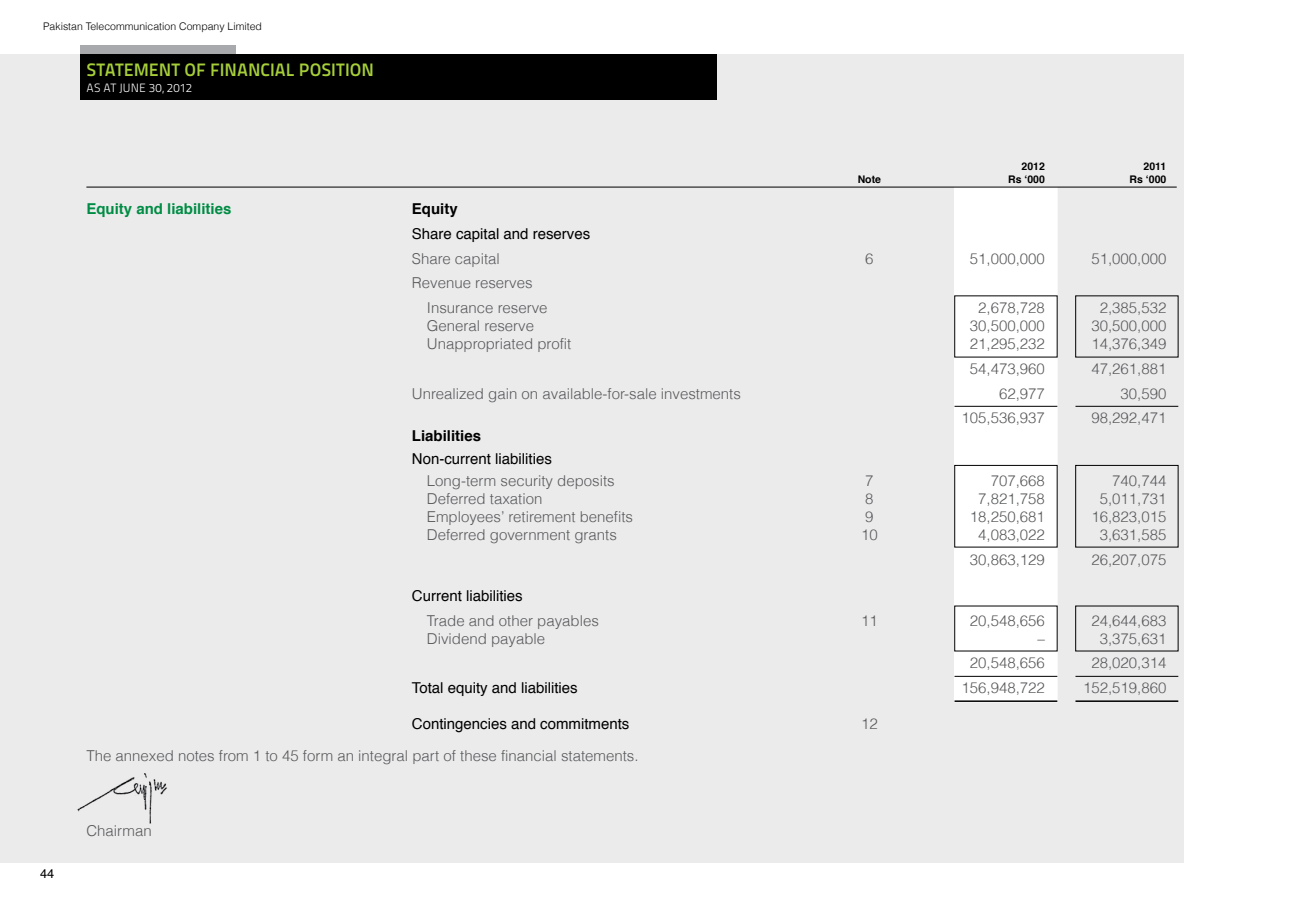
<style>
.page{position:relative;width:1296px;height:905px;background:#fff}
.page>*{position:absolute;margin:0;border:0;box-sizing:border-box;transform-origin:0 0}
.t1{font:18px "Titillium Maps 26 L 750 wt";color:#a6ce39}
.t2{font:300 15px/24.8px "Helvetica";color:#58595b}
.t3{font:15px "Helvetica";color:#000}
.t4{font:700 15px "Helvetica";color:#008c44}
.t5{font:700 15px "Helvetica";color:#000}
.t6{font:12.75px "Helvetica";color:#000}
.t7{font:12px "Titillium Maps 26 L 250 wt";letter-spacing:.015em;color:#fff}
.t8{font:300 10.5px "Helvetica";color:#000}
.t9{font:700 10.5px "Helvetica";color:#000}
</style>
<div class="page">
<div style="left:0;top:54px;width:1184px;height:808px;background:#ebebec"></div>
<div style="left:955px;top:187px;width:102px;height:515px;background:#fff"></div>
<hr style="left:86px;top:187px;width:1091px;height:1px;background:#000">
<div style="left:1075px;top:465px;width:103px;height:82px;border:1px solid #000"></div>
<hr style="left:955px;top:406px;width:102px;height:1px;background:#000">
<hr style="left:955px;top:676px;width:102px;height:1px;background:#000">
<hr style="left:955px;top:700px;width:102px;height:2px;background:#000">
<hr style="left:1075px;top:406px;width:103px;height:1px;background:#000">
<hr style="left:1075px;top:676px;width:103px;height:1px;background:#000">
<hr style="left:1075px;top:700px;width:103px;height:2px;background:#000">
<img style="left:77px;top:773px;width:90px;height:51px">
<div style="left:80px;top:54px;width:637px;height:46px;background:#000"></div>
<div style="left:80px;top:45px;width:155px;height:9px;background:#a7a9ac"></div>
<p class="t8" style="left:43px;top:20px;width:220px">Pakistan Telecommunication Company Limited</p>
<p class="t1" style="left:87px;top:56px;width:289px">STATEMENT OF FINANCIAL POSITION</p>
<p class="t7" style="left:86px;top:78px;width:107px">AS AT JUNE 30, 2012</p>
<p class="t9" style="left:1022px;top:158px;width:25px">2012</p>
<p class="t9" style="left:1144px;top:158px;width:24px">2011</p>
<p class="t9" style="left:858px;top:170px;width:25px">Note</p>
<p class="t9" style="left:1008px;top:170px;width:38px">Rs ‘000</p>
<p class="t9" style="left:1130px;top:170px;width:38px">Rs ‘000</p>
<p class="t4" style="left:86px;top:197px;width:147px">Equity and liabilities</p>
<p class="t5" style="left:412px;top:197px;width:47px">Equity</p>
<p class="t3" style="left:412px;top:222px;width:180px">Share capital and reserves</p>
<p class="t2" style="left:412px;top:246px;width:90px">Share capital</p>
<p class="t2" style="left:865px;top:246px;width:10px">6</p>
<p class="t2" style="left:970px;top:246px;width:77px">51,000,000</p>
<p class="t2" style="left:1091px;top:246px;width:77px">51,000,000</p>
<p class="t2" style="left:427px;top:270px;width:122px;text-indent:-15px">Revenue reserves<br>Insurance reserve</p>
<p class="t2" style="left:978px;top:295px;width:68px">2,678,728</p>
<p class="t2" style="left:1100px;top:295px;width:68px">2,385,532</p>
<p class="t2" style="left:427px;top:313px;width:109px">General reserve</p>
<p class="t2" style="left:970px;top:313px;width:77px">30,500,000</p>
<p class="t2" style="left:1091px;top:313px;width:77px">30,500,000</p>
<p class="t2" style="left:427px;top:331px;width:146px">Unappropriated profit</p>
<p class="t2" style="left:970px;top:331px;width:77px">21,295,232</p>
<p class="t2" style="left:1091px;top:331px;width:77px">14,376,349</p>
<p class="t2" style="left:970px;top:356px;width:77px">54,473,960</p>
<p class="t2" style="left:1091px;top:356px;width:77px">47,261,881</p>
<p class="t2" style="left:412px;top:381px;width:330px">Unrealized gain on available-for-sale investments</p>
<p class="t2" style="left:999px;top:381px;width:47px">62,977</p>
<p class="t2" style="left:1121px;top:381px;width:47px">30,590</p>
<p class="t2" style="left:962px;top:405px;width:85px">105,536,937</p>
<p class="t2" style="left:1091px;top:405px;width:77px">98,292,471</p>
<p class="t5" style="left:412px;top:424px;width:71px">Liabilities</p>
<p class="t3" style="left:412px;top:447px;width:142px">Non-current liabilities</p>
<p class="t2" style="left:427px;top:468px;width:189px">Long-term security deposits</p>
<p class="t2" style="left:865px;top:468px;width:10px">7</p>
<p class="t2" style="left:991px;top:468px;width:56px">707,668</p>
<p class="t2" style="left:1112px;top:468px;width:56px">740,744</p>
<p class="t2" style="left:427px;top:486px;width:117px">Deferred taxation</p>
<p class="t2" style="left:865px;top:486px;width:10px">8</p>
<p class="t2" style="left:978px;top:486px;width:68px">7,821,758</p>
<p class="t2" style="left:1100px;top:486px;width:68px">5,011,731</p>
<p class="t2" style="left:427px;top:504px;width:208px">Employees’ retirement benefits</p>
<p class="t2" style="left:865px;top:504px;width:10px">9</p>
<p class="t2" style="left:970px;top:504px;width:77px">18,250,681</p>
<p class="t2" style="left:1091px;top:504px;width:77px">16,823,015</p>
<p class="t2" style="left:427px;top:522px;width:192px">Deferred government grants</p>
<p class="t2" style="left:861px;top:522px;width:18px">10</p>
<p class="t2" style="left:978px;top:522px;width:68px">4,083,022</p>
<p class="t2" style="left:1100px;top:522px;width:68px">3,631,585</p>
<p class="t2" style="left:970px;top:547px;width:77px">30,863,129</p>
<p class="t2" style="left:1091px;top:547px;width:77px">26,207,075</p>
<p class="t3" style="left:412px;top:584px;width:112px">Current liabilities</p>
<p class="t2" style="left:427px;top:608px;width:174px">Trade and other payables</p>
<p class="t2" style="left:861px;top:608px;width:18px">11</p>
<p class="t2" style="left:970px;top:608px;width:77px">20,548,656</p>
<p class="t2" style="left:1091px;top:608px;width:77px">24,644,683</p>
<p class="t2" style="left:427px;top:626px;width:120px">Dividend payable</p>
<p class="t2" style="left:1037px;top:626px;width:9px">–</p>
<p class="t2" style="left:1100px;top:626px;width:68px">3,375,631</p>
<p class="t2" style="left:970px;top:650px;width:77px">20,548,656</p>
<p class="t2" style="left:1091px;top:650px;width:77px">28,020,314</p>
<p class="t3" style="left:412px;top:676px;width:167px">Total equity and liabilities</p>
<p class="t2" style="left:962px;top:675px;width:85px">156,948,722</p>
<p class="t2" style="left:1083px;top:675px;width:85px">152,519,860</p>
<p class="t3" style="left:412px;top:712px;width:219px">Contingencies and commitments</p>
<p class="t2" style="left:861px;top:711px;width:18px">12</p>
<p class="t2" style="left:86px;top:743px;width:554px">The annexed notes from 1 to 45 form an integral part of these financial statements.</p>
<p class="t6" style="left:40px;top:864px;width:16px">44</p>
<p class="t2" style="left:86px;top:818px;width:67px">Chairman</p>
</div>
